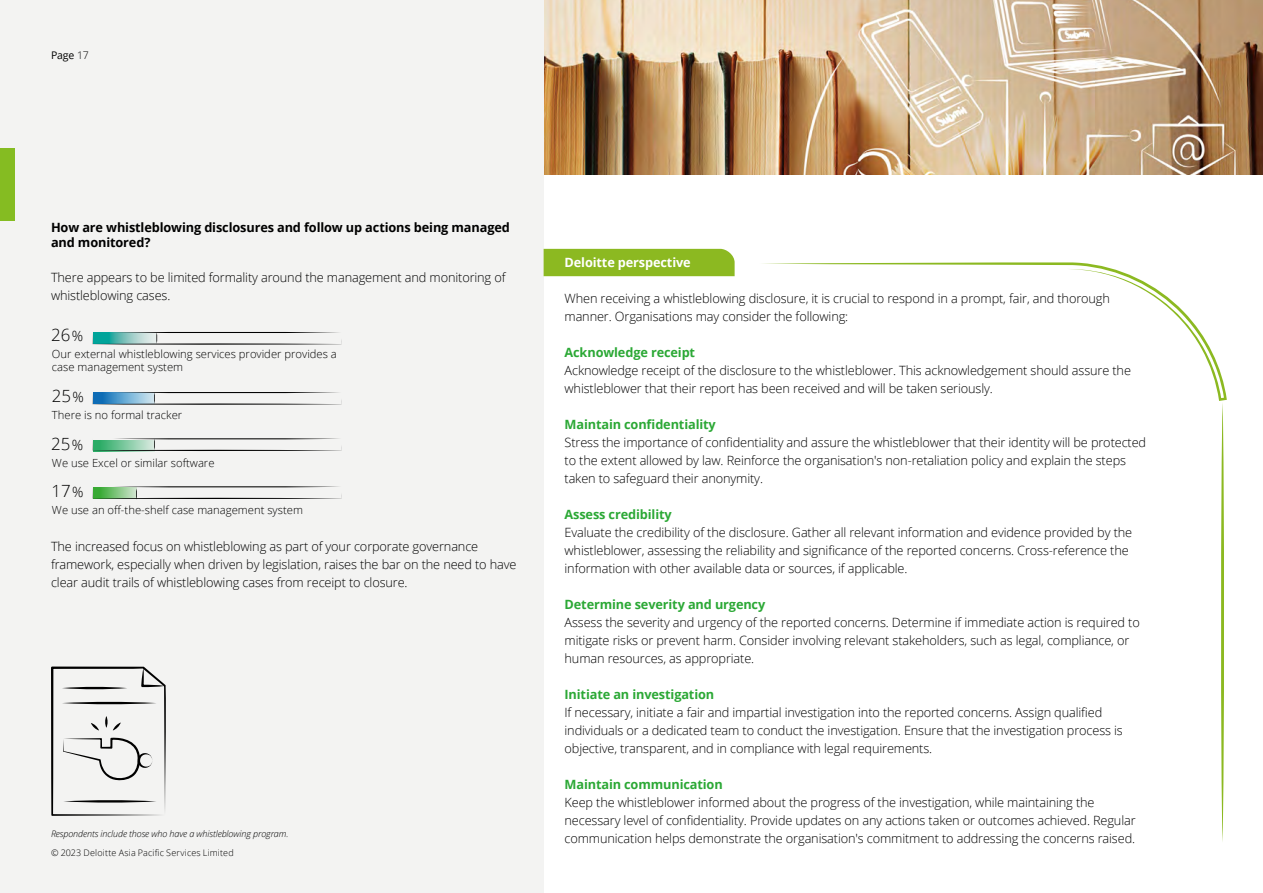
<style>
.page{position:relative;width:1263px;height:893px;background:#fff}
.page>*{position:absolute;margin:0;border:0;box-sizing:border-box;transform-origin:0 0}
.t1{font:300 16.8px "Open Sans";color:#010101}
.t2{font:300 12.75px/18px "Open Sans";letter-spacing:-.01em;color:#000}
.t3{font:700 12.75px "Open Sans";letter-spacing:-.01em;color:#2ba835}
.t4{font:700 12.75px/15.3px "Open Sans";letter-spacing:-.01em;color:#000}
.t5{font:700 12.75px "Open Sans";letter-spacing:-.01em;color:#fff}
.t6{font:300 11.25px/13.5px "Open Sans";color:#010101}
.t7{font:10.5px "Open Sans";color:#000}
.t8{font:italic 300 9px "Open Sans";letter-spacing:-.01em;color:#000}
.t9{font:300 9px "Open Sans";letter-spacing:.015em;color:#000}
.s1{font-weight:300}
.s2{font-size:14.1px}
</style>
<div class="page">
<img style="left:544px;top:0;width:719px;height:175px">
<div style="left:0;top:0;width:544px;height:893px;background:#f3f3f2"></div>
<svg style="left:93px;top:392px;width:249px;height:13px"></svg>
<svg style="left:93px;top:332px;width:249px;height:13px"></svg>
<svg style="left:93px;top:438px;width:249px;height:13px"></svg>
<svg style="left:93px;top:486px;width:249px;height:14px"></svg>
<div style="left:0;top:148px;width:15px;height:73px;background:#85bc22"></div>
<svg style="left:763px;top:262px;width:464px;height:139px"></svg>
<svg style="left:1221px;top:403px;width:3px;height:439px"></svg>
<svg style="left:51px;top:666px;width:115px;height:150px"></svg>
<div style="left:544px;top:249px;width:191px;height:27px;background:#8cb921"></div>
<p class="t7" style="left:51px;top:48px;width:39px">Page <span class="s1">17</span></p>
<p class="t4" style="left:51px;top:219px;width:460px">How are whistleblowing disclosures and follow up actions being managed and monitored?</p>
<p class="t2" style="left:51px;top:268px;width:456px">There appears to be limited formality around the management and monitoring of whistleblowing cases.</p>
<h1 class="t1" style="left:51px;top:323px;width:34px">26<span class="s2">%</span></h1>
<p class="t6" style="left:52px;top:346px;width:286px">Our external whistleblowing services provider provides a case management system</p>
<h1 class="t1" style="left:52px;top:385px;width:34px">25<span class="s2">%</span></h1>
<p class="t6" style="left:52px;top:408px;width:132px">There is no formal tracker</p>
<h1 class="t1" style="left:51px;top:432px;width:34px">25<span class="s2">%</span></h1>
<p class="t6" style="left:52px;top:455px;width:164px">We use Excel or similar software</p>
<h1 class="t1" style="left:51px;top:480px;width:34px">17<span class="s2">%</span></h1>
<p class="t6" style="left:52px;top:503px;width:252px">We use an off-the-shelf case management system</p>
<p class="t2" style="left:51px;top:537px;width:467px">The increased focus on whistleblowing as part of your corporate governance framework, especially when driven by legislation, raises the bar on the need to have clear audit trails of whistleblowing cases from receipt to closure.</p>
<p class="t8" style="left:51px;top:827px;width:239px">Respondents include those who have a whistleblowing program.</p>
<p class="t9" style="left:51px;top:847px;width:184px">© 2023 Deloitte Asia Pacific Services Limited</p>
<p class="t5" style="left:564px;top:253px;width:128px">Deloitte perspective</p>
<p class="t2" style="left:564px;top:289px;width:547px">When receiving a whistleblowing disclosure, it is crucial to respond in a prompt, fair, and thorough manner. Organisations may consider the following:</p>
<p class="t3" style="left:564px;top:343px;width:132px">Acknowledge receipt</p>
<p class="t2" style="left:564px;top:361px;width:568px">Acknowledge receipt of the disclosure to the whistleblower. This acknowledgement should assure the whistleblower that their report has been received and will be taken seriously.</p>
<p class="t3" style="left:564px;top:415px;width:153px">Maintain confidentiality</p>
<p class="t2" style="left:564px;top:433px;width:583px">Stress the importance of confidentiality and assure the whistleblower that their identity will be protected to the extent allowed by law. Reinforce the organisation's non-retaliation policy and explain the steps taken to safeguard their anonymity.</p>
<p class="t3" style="left:564px;top:505px;width:109px">Assess credibility</p>
<p class="t2" style="left:564px;top:523px;width:569px">Evaluate the credibility of the disclosure. Gather all relevant information and evidence provided by the whistleblower, assessing the reliability and significance of the reported concerns. Cross-reference the information with other available data or sources, if applicable.</p>
<p class="t3" style="left:564px;top:595px;width:202px">Determine severity and urgency</p>
<p class="t2" style="left:564px;top:613px;width:577px">Assess the severity and urgency of the reported concerns. Determine if immediate action is required to mitigate risks or prevent harm. Consider involving relevant stakeholders, such as legal, compliance, or human resources, as appropriate.</p>
<p class="t3" style="left:564px;top:685px;width:151px">Initiate an investigation</p>
<p class="t2" style="left:564px;top:703px;width:560px">If necessary, initiate a fair and impartial investigation into the reported concerns. Assign qualified individuals or a dedicated team to conduct the investigation. Ensure that the investigation process is objective, transparent, and in compliance with legal requirements.</p>
<p class="t3" style="left:564px;top:775px;width:160px">Maintain communication</p>
<p class="t2" style="left:564px;top:793px;width:573px">Keep the whistleblower informed about the progress of the investigation, while maintaining the necessary level of confidentiality. Provide updates on any actions taken or outcomes achieved. Regular communication helps demonstrate the organisation's commitment to addressing the concerns raised.</p>
</div>
